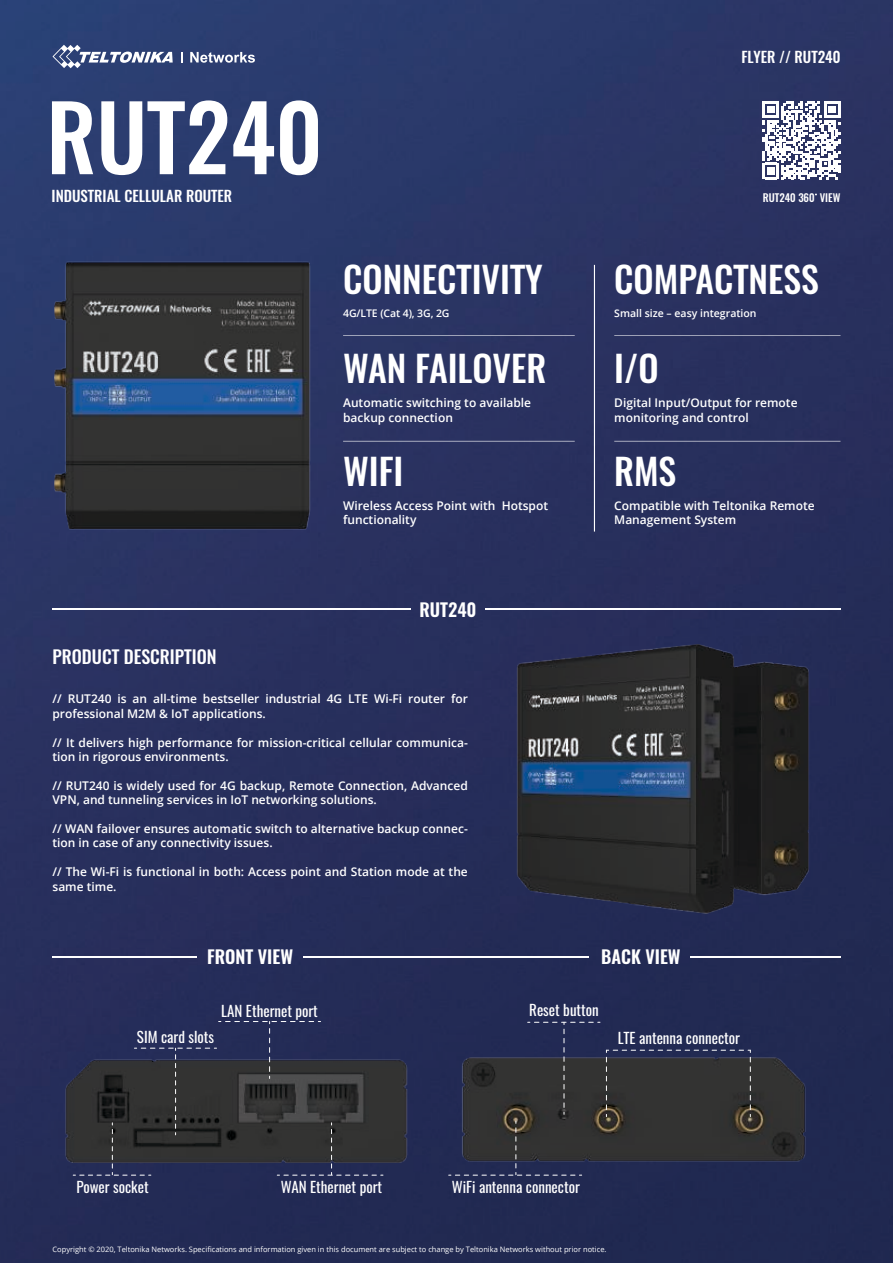
<style>
.page{position:relative;width:893px;height:1263px;background:#fff}
.page>*{position:absolute;margin:0;border:0;box-sizing:border-box;transform-origin:0 0}
.t1{font:500 90px "Oswald";color:#fff}
.t2{font:500 36px "Oswald";color:#fff}
.t3{font:600 18px "Oswald";color:#fff}
.t4{font:500 18px "Oswald";color:#fff}
.t5{font:15px "Oswald";color:#fff}
.t6{font:500 15px "Oswald";color:#fff}
.t7{font:600 12px/14.4px "Open Sans";color:#fff}
.t8{font:500 10.65px "Oswald";color:#fff}
.t9{font:600 10.5px "Open Sans";color:#fff}
.t10{font:7.5px "Open Sans";color:#fff}
</style>
<div class="page">
<img style="left:0;top:0;width:893px;height:724px">
<svg style="left:52px;top:45px;width:121px;height:23px"></svg>
<svg style="left:181px;top:52px;width:2px;height:11px"></svg>
<svg style="left:190px;top:52px;width:65px;height:11px"></svg>
<hr style="left:594px;top:265px;width:1px;height:267px;background:#fff">
<hr style="left:343px;top:335px;width:232px;height:1px;background:#fff">
<hr style="left:343px;top:441px;width:232px;height:1px;background:#fff">
<hr style="left:614px;top:335px;width:226px;height:1px;background:#fff">
<hr style="left:614px;top:441px;width:226px;height:1px;background:#fff">
<svg style="left:762px;top:101px;width:78px;height:78px"></svg>
<img style="left:0;top:108px;width:459px;height:550px">
<img style="left:254px;top:713px;width:639px;height:550px">
<div style="left:0;top:724px;width:607px;height:539px;background:#262d59"></div>
<img style="left:411px;top:513px;width:482px;height:508px">
<svg style="left:73px;top:1021px;width:310px;height:155px"></svg>
<svg style="left:449px;top:1121px;width:133px;height:55px"></svg>
<svg style="left:528px;top:1022px;width:72px;height:92px"></svg>
<svg style="left:606px;top:1050px;width:145px;height:67px"></svg>
<h1 class="t1" style="left:47px;top:90px;width:277px">RUT240</h1>
<p class="t6" style="left:52px;top:188px;width:182px">INDUSTRIAL CELLULAR ROUTER</p>
<p class="t6" style="left:741px;top:49px;width:101px">FLYER // RUT240</p>
<p class="t8" style="left:763px;top:192px;width:79px">RUT240 360 VIEW</p>
<h2 class="t2" style="left:343px;top:261px;width:201px">CONNECTIVITY</h2>
<h2 class="t2" style="left:614px;top:261px;width:206px">COMPACTNESS</h2>
<p class="t9" style="left:343px;top:309px;width:108px">4G/LTE (Cat 4), 3G, 2G</p>
<h2 class="t2" style="left:343px;top:349px;width:205px">WAN FAILOVER</h2>
<p class="t9" style="left:614px;top:309px;width:144px">Small size – easy integration</p>
<h2 class="t2" style="left:614px;top:349px;width:46px">I/O</h2>
<p class="t7" style="left:343px;top:397px;width:190px">Automatic switching to available backup connection</p>
<p class="t7" style="left:614px;top:397px;width:185px">Digital Input/Output for remote monitoring and control</p>
<h2 class="t2" style="left:343px;top:452px;width:62px">WIFI</h2>
<p class="t7" style="left:343px;top:500px;width:207px">Wireless Access Point with Hotspot functionality</p>
<h2 class="t2" style="left:614px;top:452px;width:64px">RMS</h2>
<p class="t7" style="left:614px;top:500px;width:202px">Compatible with Teltonika Remote<br>Management System</p>
<h3 class="t3" style="left:419px;top:600px;width:58px">RUT240</h3>
<h3 class="t4" style="left:53px;top:648px;width:166px">PRODUCT DESCRIPTION</h3>
<p class="t7" style="left:53px;top:693px;width:417px">// RUT240 is an all-time bestseller industrial 4G LTE Wi-Fi router for professional M2M &amp; IoT applications.</p>
<p class="t7" style="left:53px;top:736px;width:417px">// It delivers high performance for mission-critical cellular communica&shy;tion in rigorous environments.</p>
<p class="t7" style="left:53px;top:779px;width:417px">// RUT240 is widely used for 4G backup, Remote Connection, Advanced<br>VPN, and tunneling services in IoT networking solutions.</p>
<p class="t7" style="left:53px;top:823px;width:417px">// WAN failover ensures automatic switch to alternative backup connec&shy;tion in case of any connectivity issues.</p>
<p class="t7" style="left:53px;top:866px;width:417px">// The Wi-Fi is functional in both: Access point and Station mode at the same time.</p>
<h3 class="t3" style="left:207px;top:947px;width:87px">FRONT VIEW</h3>
<h3 class="t3" style="left:601px;top:947px;width:81px">BACK VIEW</h3>
<p class="t5" style="left:137px;top:1031px;width:79px">SIM card slots</p>
<p class="t5" style="left:221px;top:1004px;width:98px">LAN Ethernet port</p>
<p class="t5" style="left:529px;top:1004px;width:71px">Reset button</p>
<p class="t5" style="left:618px;top:1032px;width:124px">LTE antenna connector</p>
<p class="t5" style="left:76px;top:1180px;width:74px">Power socket</p>
<p class="t5" style="left:281px;top:1180px;width:103px">WAN Ethernet port</p>
<p class="t5" style="left:452px;top:1180px;width:130px">WiFi antenna connector</p>
<p class="t10" style="left:52px;top:1244px;width:556px">Copyright © 2020, Teltonika Networks. Specifications and information given in this document are subject to change by Teltonika Networks without prior notice.</p>
</div>
